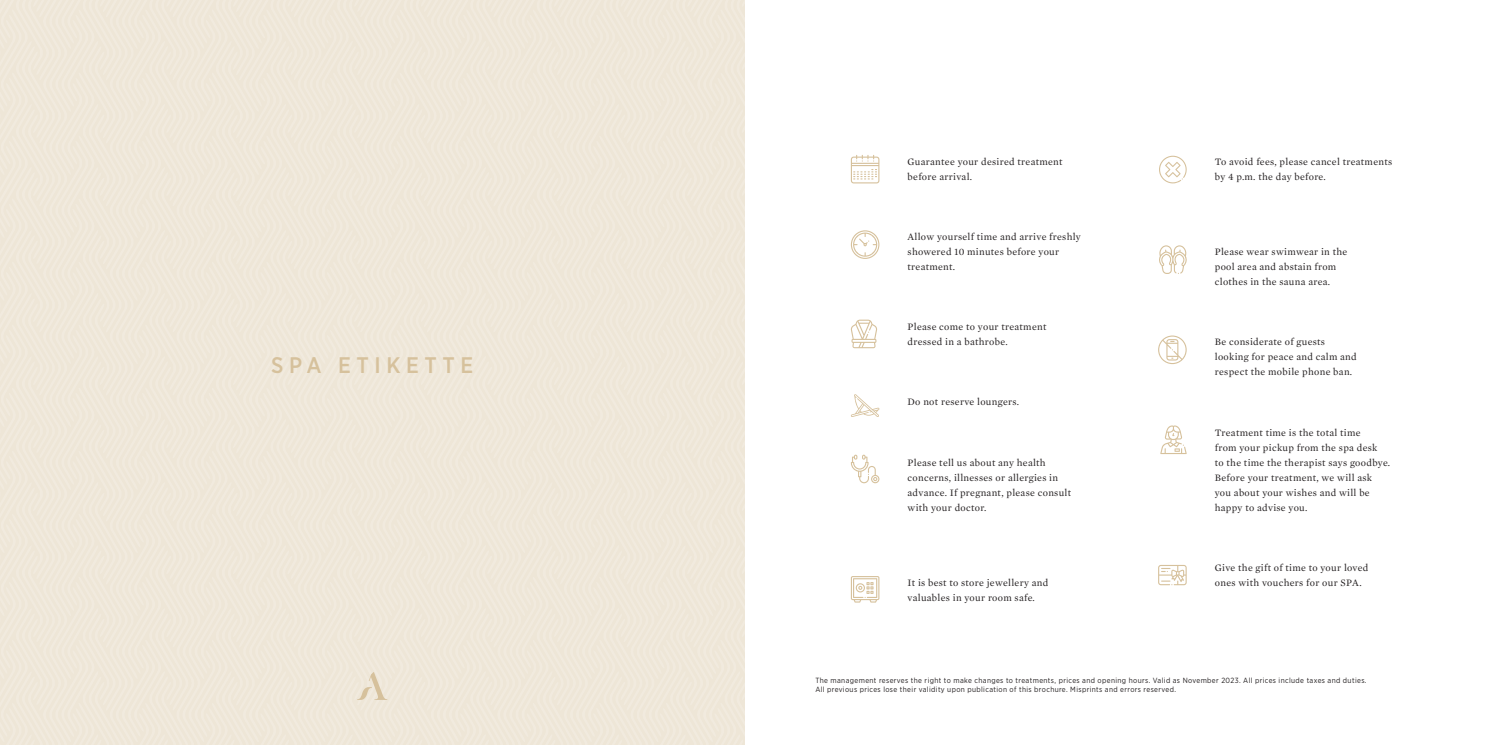
<style>
.page{position:relative;width:1489px;height:745px;background:#fff}
.page>*{position:absolute;margin:0;border:0;box-sizing:border-box;transform-origin:0 0}
.t1{font:500 22.5px "Gotham Narrow";letter-spacing:.25em;color:#d6c19c}
.t2{font:10px/15px "Mercury Text G1";letter-spacing:.03em;color:#231f20}
.t3{font:7.5px/9px "Gotham Narrow";letter-spacing:.05em;color:#231f20}
</style>
<div class="page">
<svg style="left:357px;top:671px;width:30px;height:28px"></svg>
<svg style="left:850px;top:319px;width:27px;height:29px"></svg>
<svg style="left:850px;top:454px;width:29px;height:29px"></svg>
<svg style="left:1158px;top:565px;width:28px;height:20px"></svg>
<svg style="left:850px;top:576px;width:29px;height:26px"></svg>
<svg style="left:1158px;top:335px;width:28px;height:29px"></svg>
<svg style="left:850px;top:155px;width:29px;height:28px"></svg>
<svg style="left:851px;top:394px;width:28px;height:23px"></svg>
<svg style="left:1159px;top:245px;width:27px;height:29px"></svg>
<svg style="left:1160px;top:425px;width:26px;height:29px"></svg>
<svg style="left:850px;top:230px;width:29px;height:29px"></svg>
<svg style="left:1159px;top:156px;width:27px;height:27px"></svg>
<h1 class="t1" style="left:271px;top:350px;width:203px">SPA ETIKETTE</h1>
<p class="t2" style="left:907px;top:154px;width:156px">Guarantee your desired treatment before arrival.</p>
<p class="t2" style="left:907px;top:229px;width:175px">Allow yourself time and arrive freshly showered 10 minutes before your treatment.</p>
<p class="t2" style="left:907px;top:319px;width:140px">Please come to your treatment dressed in a bathrobe.</p>
<p class="t2" style="left:907px;top:394px;width:113px">Do not reserve loungers.</p>
<p class="t2" style="left:907px;top:454px;width:165px">Please tell us about any health concerns, illnesses or allergies in advance. If pregnant, please consult with your doctor.</p>
<p class="t2" style="left:907px;top:574px;width:142px">It is best to store jewellery and valuables in your room safe.</p>
<p class="t2" style="left:1214px;top:154px;width:179px">To avoid fees, please cancel treatments by 4 p.m. the day before.</p>
<p class="t2" style="left:1214px;top:244px;width:134px">Please wear swimwear in the pool area and abstain from clothes in the sauna area.</p>
<p class="t2" style="left:1214px;top:334px;width:143px">Be considerate of guests looking for peace and calm and respect the mobile phone ban.</p>
<p class="t2" style="left:1214px;top:424px;width:177px">Treatment time is the total time<br>from your pickup from the spa desk<br>to the time the therapist says goodbye.<br>Before your treatment, we will ask you about your wishes and will be happy to advise you.</p>
<p class="t2" style="left:1214px;top:559px;width:155px">Give the gift of time to your loved ones with vouchers for our SPA.</p>
<p class="t3" style="left:815px;top:675px;width:552px">The management reserves the right to make changes to treatments, prices and opening hours. Valid as November 2023. All prices include taxes and duties.<br>All previous prices lose their validity upon publication of this brochure. Misprints and errors reserved.</p>
</div>
